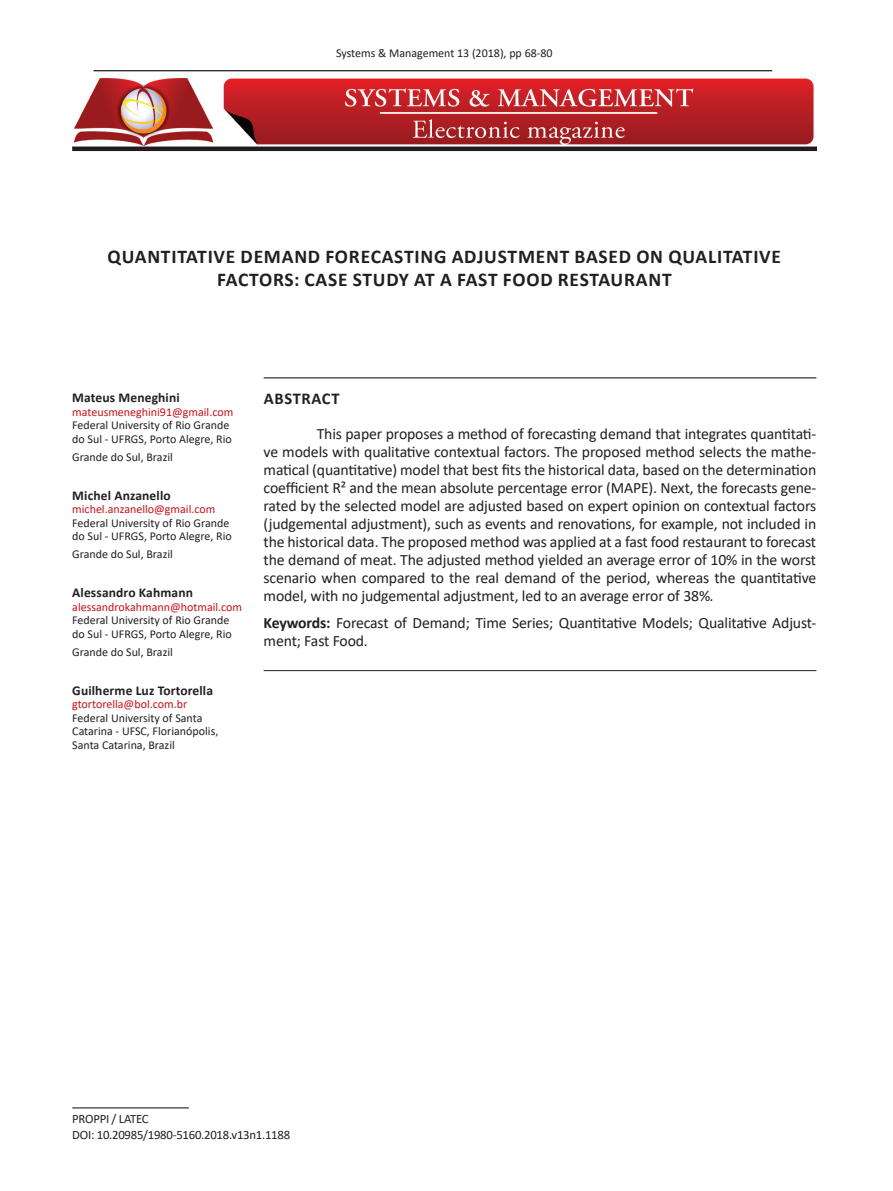
<style>
.page{position:relative;width:893px;height:1191px;background:#fff}
.page>*{position:absolute;margin:0;border:0;box-sizing:border-box;transform-origin:0 0}
.t1{font:700 19.5px/23.4px "Calibri";letter-spacing:.04em;color:#231f20;text-align:center}
.t2{font:700 16.5px "Calibri";letter-spacing:.04em;color:#231f20}
.t3{font:15.75px/18px "Calibri";letter-spacing:-.01em;color:#231f20;text-align:justify}
.t4{font:700 13.5px "Calibri";letter-spacing:.01em;color:#231f20}
.t5{font:12.75px/15.3px "Calibri";letter-spacing:-.02em;color:#231f20}
.t6{font:12px/13.5px "Calibri";color:#231f20}
.t7{font:12px "Calibri";color:#c4121a}
.s1{font-style:italic}
.s2{font-weight:700}
</style>
<div class="page">
<hr style="left:94px;top:70px;width:678px;height:1px;background:#000">
<hr style="left:72px;top:1107px;width:117px;height:1px;background:#231f20">
<img style="left:72px;top:78px;width:744px;height:74px">
<hr style="left:264px;top:377px;width:552px;height:1px;background:#231f20">
<hr style="left:264px;top:670px;width:552px;height:1px;background:#231f20">
<p class="t6" style="left:336px;top:46px;width:218px">Systems &amp; Management 13 (2018), pp 68-80</p>
<p class="t1" style="left:108px;top:244px;width:675px">QUANTITATIVE DEMAND FORECASTING ADJUSTMENT BASED ON QUALITATIVE<br>FACTORS: CASE STUDY AT A FAST FOOD RESTAURANT</p>
<p class="t4" style="left:72px;top:388px;width:109px">Mateus Meneghini</p>
<p class="t7" style="left:72px;top:403px;width:162px">mateusmeneghini91@gmail.com</p>
<p class="t6" style="left:72px;top:418px;width:161px">Federal University of Rio Grande do Sul - UFRGS, Porto Alegre, Rio</p>
<p class="t6" style="left:72px;top:450px;width:102px">Grande do Sul, Brazil</p>
<p class="t4" style="left:72px;top:486px;width:100px">Michel Anzanello</p>
<p class="t7" style="left:72px;top:501px;width:145px">michel.anzanello@gmail.com</p>
<p class="t6" style="left:72px;top:516px;width:161px">Federal University of Rio Grande do Sul - UFRGS, Porto Alegre, Rio</p>
<p class="t6" style="left:72px;top:547px;width:102px">Grande do Sul, Brazil</p>
<p class="t4" style="left:72px;top:583px;width:122px">Alessandro Kahmann</p>
<p class="t7" style="left:72px;top:598px;width:171px">alessandrokahmann@hotmail.com</p>
<p class="t6" style="left:72px;top:613px;width:161px">Federal University of Rio Grande do Sul - UFRGS, Porto Alegre, Rio</p>
<p class="t6" style="left:72px;top:645px;width:102px">Grande do Sul, Brazil</p>
<p class="t4" style="left:72px;top:681px;width:142px">Guilherme Luz Tortorella</p>
<p class="t7" style="left:72px;top:696px;width:116px">gtortorella@bol.com.br</p>
<p class="t6" style="left:72px;top:711px;width:148px">Federal University of Santa<br>Catarina - UFSC, Florianópolis,<br>Santa Catarina, Brazil</p>
<p class="t2" style="left:264px;top:387px;width:77px">ABSTRACT</p>
<p class="t3" style="left:264px;top:424px;width:554px;text-indent:53px">This paper proposes a method of forecasting demand that integrates quantitati&shy;ve models with qualitative contextual factors. The proposed method selects the mathe&shy;matical (quantitative) model that best fits the historical data, based on the determination coefficient R² and the mean absolute percentage error (MAPE). Next, the forecasts gene&shy;rated by the selected model are adjusted based on expert opinion on contextual factors (judgemental adjustment), such as events and renovations, for example, not included in the historical data. The proposed method was applied at a fast food restaurant to forecast the demand of meat. The adjusted method yielded an average error of 10% in the worst scenario when compared to the real demand of the period, whereas the quantitative model, with no judgemental adjustment, led to an average error of 38%<span class="s1">.</span></p>
<p class="t3" style="left:264px;top:613px;width:554px"><span class="s2">Keywords:</span> Forecast of Demand; Time Series; Quantitative Models; Qualitative Adjust&shy;ment; Fast Food.</p>
<p class="t5" style="left:72px;top:1111px;width:219px">PROPPI / LATEC<br>DOI: 10.20985/1980-5160.2018.v13n1.1188</p>
</div>
